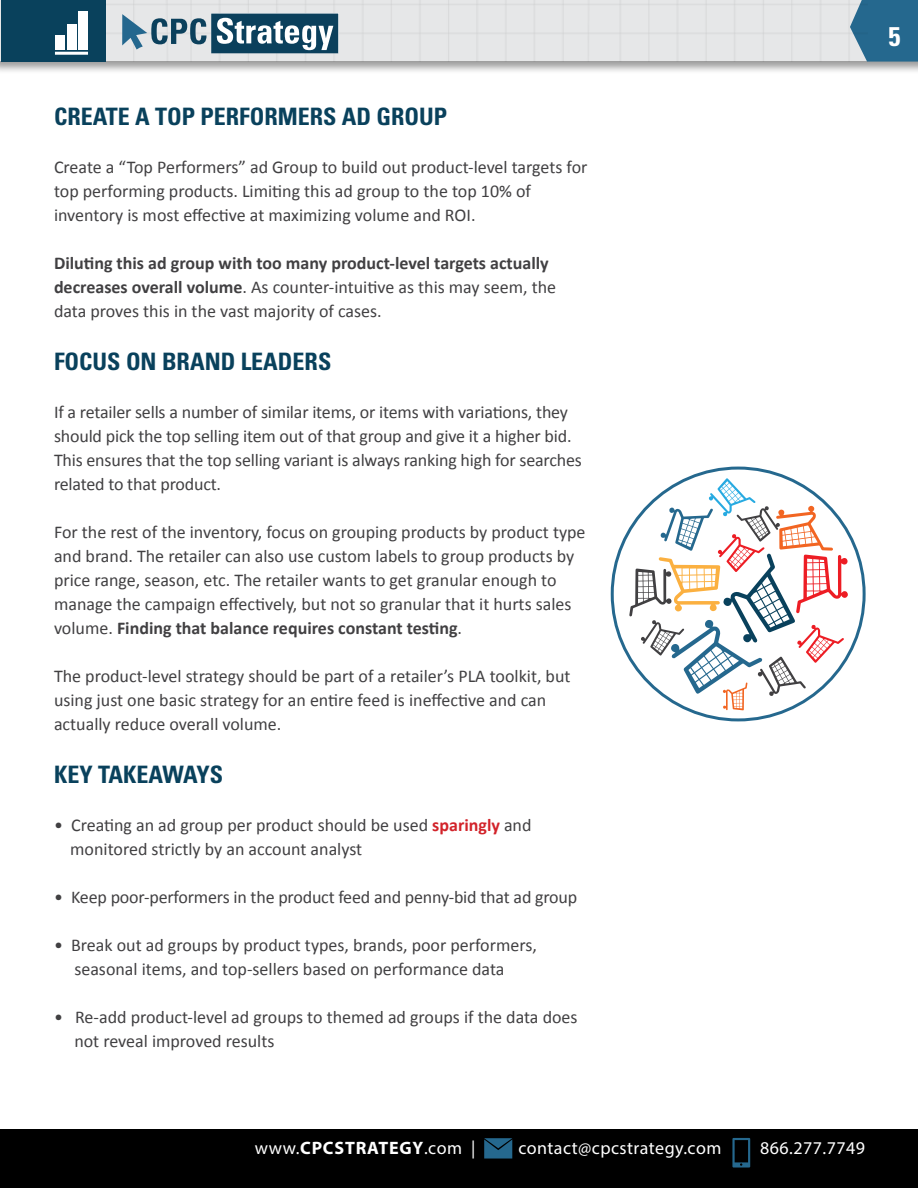
<style>
.page{position:relative;width:918px;height:1188px;background:#fff}
.page>*{position:absolute;margin:0;border:0;box-sizing:border-box;transform-origin:0 0}
.t1{font:700 condensed 27px "Univers LT Std";color:#fff}
.t2{font:700 condensed 24px "Univers LT Std";color:#09415c}
.t3{font:18px/24px "Calibri";color:#414042}
.t4{font:700 18px/24px "Calibri";color:#414042}
.t5{font:18px "Myriad Pro";letter-spacing:.025em;color:#fff}
.t6{font:700 18px "Myriad Pro";letter-spacing:.045em;color:#fff}
.s1{font-weight:400}
.s2{font-weight:700}
.s3{font-weight:700;color:#d2232a}
</style>
<div class="page">
<div style="left:0;top:0;width:918px;height:75px;background:#000;opacity:.4"></div>
<div style="left:867px;top:0;width:51px;height:62px;background:#25688e"></div>
<div style="left:1px;top:0;width:105px;height:62px;background:#09415c"></div>
<hr style="left:55px;top:52px;width:33px;height:3px;background:#fff">
<div style="left:55px;top:35px;width:9px;height:15px;background:#fff"></div>
<div style="left:67px;top:25px;width:9px;height:25px;background:#fff"></div>
<div style="left:79px;top:12px;width:9px;height:38px;background:#fff"></div>
<img style="left:106px;top:0;width:761px;height:62px">
<svg style="left:122px;top:14px;width:216px;height:39px;background:#7290a0"></svg>
<div style="left:0;top:1129px;width:918px;height:59px;background:#000"></div>
<svg style="left:732px;top:1138px;width:18px;height:30px"></svg>
<svg style="left:484px;top:1138px;width:28px;height:21px"></svg>
<svg style="left:629px;top:478px;width:219px;height:232px"></svg>
<h2 class="t2" style="left:54px;top:102px;width:393px">CREATE A TOP PERFORMERS AD GROUP</h2>
<p class="t3" style="left:54px;top:155px;width:535px">Create a “Top Performers” ad Group to build out product-level targets for top performing products. Limiting this ad group to the top 10% of inventory is most effective at maximizing volume and ROI .</p>
<p class="t4" style="left:54px;top:251px;width:504px">Diluting this ad group with too many product-level targets actually decreases overall volume<span class="s1">. As counter-intuitive as this may seem, the data proves this in the vast majority of cases.</span></p>
<h2 class="t2" style="left:54px;top:347px;width:279px">FOCUS ON BRAND LEADERS</h2>
<p class="t3" style="left:54px;top:400px;width:529px">If a retailer sells a number of similar items, or items with variations, they should pick the top selling item out of that group and give it a higher bid.<br>This ensures that the top selling variant is always ranking high for searches related to that product.</p>
<p class="t3" style="left:54px;top:520px;width:533px">For the rest of the inventory, focus on grouping products by product type and brand. The retailer can also use custom labels to group products by price range, season, etc. The retailer wants to get granular enough to manage the campaign effectively, but not so granular that it hurts sales volume. <span class="s2">Finding that balance requires constant testing</span>.</p>
<p class="t3" style="left:54px;top:664px;width:518px">The product-level strategy should be part of a retailer’s PLA toolkit, but using just one basic strategy for an entire feed is ineffective and can actually reduce overall volume.</p>
<h2 class="t2" style="left:54px;top:760px;width:171px">KEY TAKEAWAYS</h2>
<p class="t3" style="left:70px;top:813px;width:463px;text-indent:-16px">• Creating an ad group per product should be used <span class="s3">sparingly</span> and monitored strictly by an account analyst</p>
<p class="t3" style="left:54px;top:885px;width:525px">• Keep poor-performers in the product feed and penny-bid that ad group</p>
<p class="t3" style="left:74px;top:933px;width:464px;text-indent:-20px">• Break out ad groups by product types, brands, poor performers, seasonal items, and top-sellers based on performance data</p>
<p class="t3" style="left:74px;top:1005px;width:505px;text-indent:-20px">• Re-add product-level ad groups to themed ad groups if the data does not reveal improved results</p>
<h1 class="t1" style="left:889px;top:20px;width:13px">5</h1>
<p class="t6" style="left:255px;top:1137px;width:222px"><span class="s1">www.</span>CPCSTRATEGY<span class="s1">.com |</span></p>
<p class="t5" style="left:518px;top:1137px;width:204px">contact@cpcstrategy.com</p>
<p class="t5" style="left:760px;top:1137px;width:106px">866.277.7749</p>
</div>
